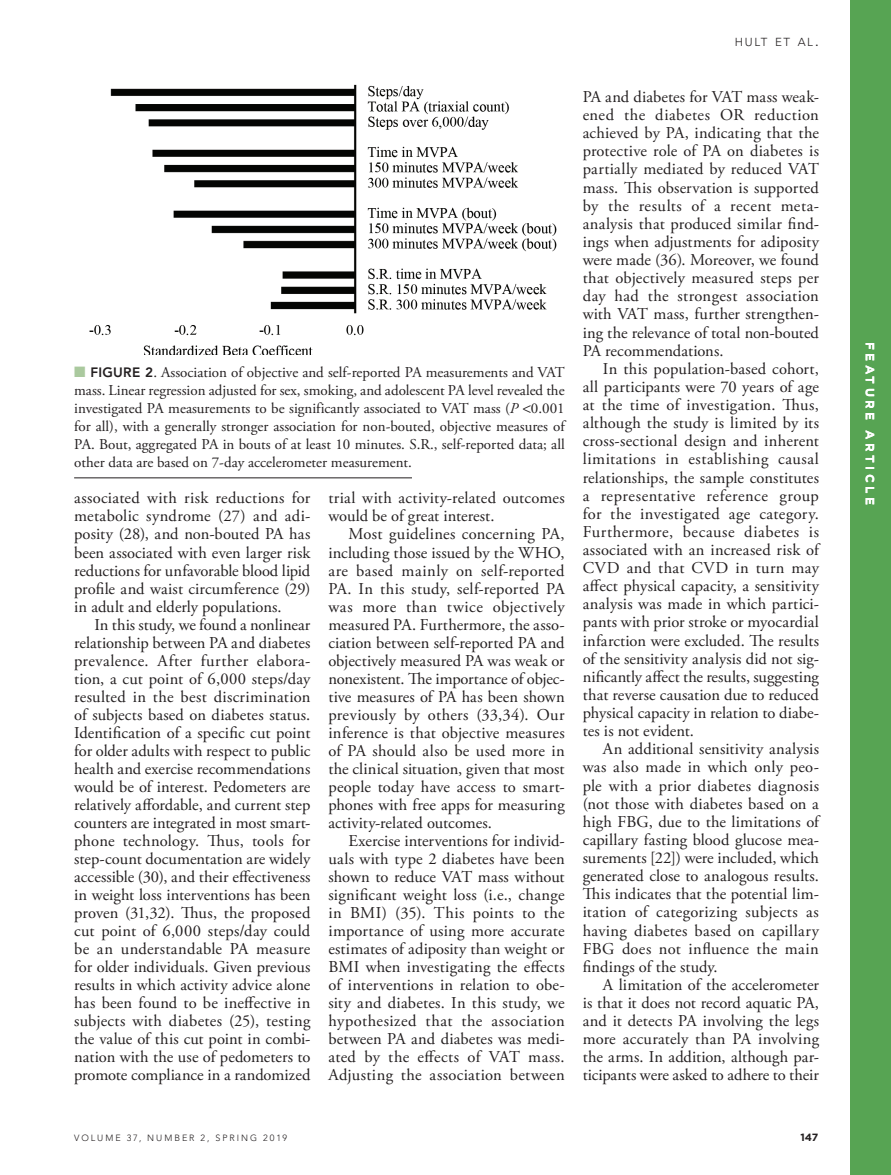
<style>
.page{position:relative;width:891px;height:1175px;background:#fff}
.page>*{position:absolute;margin:0;border:0;box-sizing:border-box;transform-origin:0 0}
.BODY_-_2nd_PARA{font:16.5px/18px "Adobe Garamond Pro";letter-spacing:.005em;color:#231f20;text-align:justify}
.t1{font:15px/18px "Adobe Garamond Pro";color:#231f20;text-align:justify}
.t2{font:700 12px "Gotham";letter-spacing:.28em;color:#fff}
.t3{font:300 11.55px "Avenir LT Std";letter-spacing:.145em;color:#231f20}
.t4{font:700 10.5px "Gotham";color:#231f20}
.t5{font:300 9px "Avenir LT Std";letter-spacing:.215em;color:#231f20}
.s1{font-size:16.5px}
.s2{color:#aac99e}
.s3{font-family:"Avenir LT Std";font-weight:800;font-size:13.5px}
.s4{font-style:italic}
</style>
<div class="page">
<div style="left:850px;top:0;width:41px;height:1174px;background:#57a453"></div>
<img style="left:89px;top:84px;width:468px;height:271px">
<hr style="left:74px;top:477px;width:338px;height:1px;background:#231f20">
<p class="t3" style="left:735px;top:35px;width:86px">HULT ET AL<span class="s1">.</span></p>
<p class="t1" style="left:74px;top:364px;width:492px"><span class="s2">■</span> <span class="s3">FIGURE 2</span>. Association of objective and self-reported PA measurements and VAT mass. Linear regression adjusted for sex, smoking, and adolescent PA level revealed the investigated PA measurements to be significantly associated to VAT mass (<span class="s4">P</span> 0.001 for all), with a generally stronger association for non-bouted, objective measures of PA. Bout, aggregated PA in bouts of at least 10 minutes. S.R., self-reported data; all other data are based on 7-day accelerometer measurement.</p>
<p class="BODY_-_2nd_PARA" style="left:74px;top:490px;width:238px">associated with risk reductions for metabolic syndrome (27) and adi&shy;posity (28), and non-bouted PA has been associated with even larger risk reductions for unfavorable blood lipid profile and waist circumference (29) in adult and elderly populations.</p>
<p class="BODY_-_2nd_PARA" style="left:74px;top:616px;width:238px;text-indent:20px">In this study, we found a nonlinear relationship between PA and diabetes prevalence. After further elabora&shy;tion, a cut point of 6,000 steps/day resulted in the best discrimination of subjects based on diabetes status.<br>Identification of a specific cut point for older adults with respect to public health and exercise recommendations would be of interest. Pedometers are relatively affordable, and current step counters are integrated in most smart&shy;phone technology. Thus, tools for step-count documentation are widely accessible (30), and their effectiveness in weight loss interventions has been proven (31,32). Thus, the proposed cut point of 6,000 steps/day could be an understandable PA measure for older individuals. Given previous results in which activity advice alone has been found to be ineffective in subjects with diabetes (25), testing the value of this cut point in combi&shy;nation with the use of pedometers to promote compliance in a randomized</p>
<p class="BODY_-_2nd_PARA" style="left:328px;top:490px;width:238px">trial with activity-related outcomes would be of great interest.</p>
<p class="BODY_-_2nd_PARA" style="left:328px;top:526px;width:238px;text-indent:20px">Most guidelines concerning PA, including those issued by the WHO, are based mainly on self-reported PA. In this study, self-reported PA was more than twice objectively measured PA. Furthermore, the asso&shy;ciation between self-reported PA and objectively measured PA was weak or nonexistent. The importance of objec&shy;tive measures of PA has been shown previously by others (33,34). Our inference is that objective measures of PA should also be used more in the clinical situation, given that most people today have access to smart&shy;phones with free apps for measuring activity-related outcomes.</p>
<p class="BODY_-_2nd_PARA" style="left:328px;top:832px;width:238px;text-indent:20px">Exercise interventions for individ&shy;uals with type 2 diabetes have been shown to reduce VAT mass without significant weight loss (i.e., change in BMI) (35). This points to the importance of using more accurate estimates of adiposity than weight or BMI when investigating the effects of interventions in relation to obe&shy;sity and diabetes. In this study, we hypothesized that the association between PA and diabetes was medi&shy;ated by the effects of VAT mass.<br>Adjusting the association between</p>
<p class="BODY_-_2nd_PARA" style="left:583px;top:88px;width:238px">PA and diabetes for VAT mass weak&shy;ened the diabetes OR reduction achieved by PA, indicating that the protective role of PA on diabetes is partially mediated by reduced VAT mass. This observation is supported by the results of a recent meta&shy;analysis that produced similar find&shy;ings when adjustments for adiposity were made (36). Moreover, we found that objectively measured steps per day had the strongest association with VAT mass, further strengthen&shy;ing the relevance of total non-bouted PA recommendations.</p>
<p class="BODY_-_2nd_PARA" style="left:583px;top:360px;width:238px;text-indent:20px">In this population-based cohort, all participants were 70 years of age at the time of investigation. Thus, although the study is limited by its cross-sectional design and inherent limitations in establishing causal relationships, the sample constitutes a representative reference group for the investigated age category.<br>Furthermore, because diabetes is associated with an increased risk of CVD and that CVD in turn may affect physical capacity, a sensitivity analysis was made in which partici&shy;pants with prior stroke or myocardial infarction were excluded. The results of the sensitivity analysis did not sig&shy;nificantly affect the results, suggesting that reverse causation due to reduced physical capacity in relation to diabe&shy;tes is not evident.</p>
<p class="BODY_-_2nd_PARA" style="left:583px;top:740px;width:238px;text-indent:20px">An additional sensitivity analysis was also made in which only peo&shy;ple with a prior diabetes diagnosis (not those with diabetes based on a high FBG, due to the limitations of capillary fasting blood glucose mea&shy;surements [22]) were included, which generated close to analogous results.<br>This indicates that the potential lim&shy;itation of categorizing subjects as having diabetes based on capillary FBG does not influence the main findings of the study.</p>
<p class="BODY_-_2nd_PARA" style="left:583px;top:976px;width:238px;text-indent:20px">A limitation of the accelerometer is that it does not record aquatic PA, and it detects PA involving the legs more accurately than PA involving the arms. In addition, although par&shy;ticipants were asked to adhere to their</p>
<p class="t5" style="left:74px;top:1132px;width:215px">VOLUME 37, NUMBER 2, SPRING 2019</p>
<p class="t4" style="left:800px;top:1130px;width:19px">147</p>
<p class="t2" style="left:878px;top:342px;width:164px;rotate:90deg">FEATURE ARTICLE</p>
</div>
